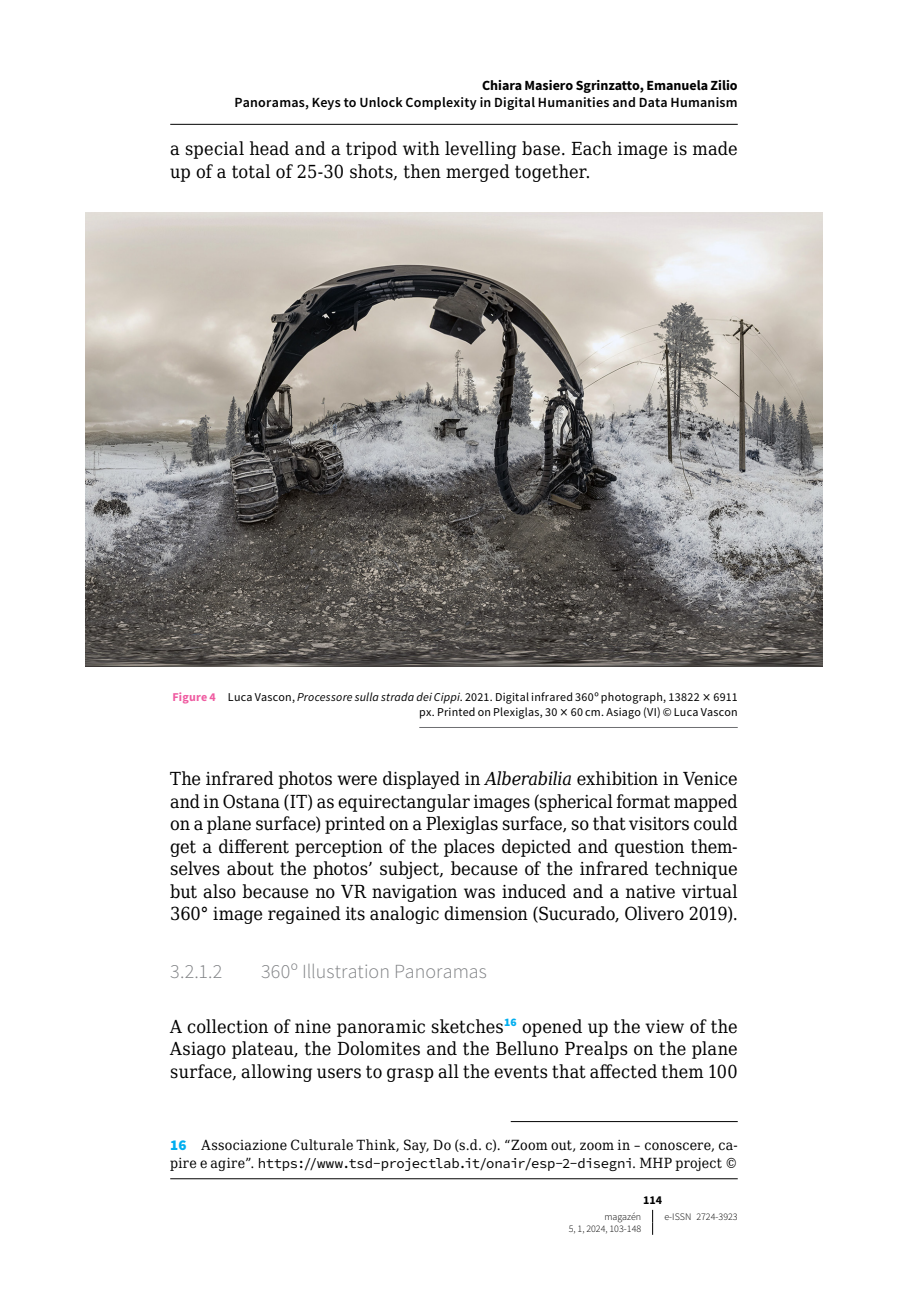
<style>
.page{position:relative;width:908px;height:1304px;background:#fff}
.page>*{position:absolute;margin:0;border:0;box-sizing:border-box;transform-origin:0 0}
.t1{font:300 20px "Source Sans Pro";color:#808285}
.t2{font:18px/22.4px "DejaVu Serif Condensed";letter-spacing:.01em;color:#000;text-align:justify}
.t3{font:14px "Source Code Pro";letter-spacing:-.025em;color:#000}
.t4{font:14px "DejaVu Serif Condensed";letter-spacing:.02em;color:#000}
.t5{font:600 14px "Source Sans Pro";letter-spacing:.015em;color:#000}
.t6{font:700 14px "Source Sans Pro";color:#000}
.t7{font:12px/15px "Source Sans Pro";letter-spacing:.02em;color:#000;text-align:right}
.t8{font:700 12px "Source Sans Pro";color:#000}
.t9{font:300 10px "Source Sans Pro";color:#000}
.s1{font-weight:700;color:#ef5ba1}
.s2{font-style:italic}
.s3{font-family:"DejaVu Serif Condensed"}
.s4{font-family:"Source Sans Pro";font-weight:900;font-size:15px;color:#00aeef}
</style>
<div class="page">
<svg style="left:652px;top:1210px;width:1px;height:25px"></svg>
<hr style="left:419px;top:727px;width:318px;height:1px;background:#6d6e71">
<img style="left:85px;top:212px;width:737px;height:454px">
<hr style="left:510px;top:1121px;width:227px;height:1px;background:#000">
<hr style="left:170px;top:124px;width:567px;height:1px;background:#000">
<hr style="left:170px;top:1178px;width:567px;height:1px;background:#000">
<p class="t6" style="left:482px;top:76px;width:257px">Chiara Masiero Sgrinzatto, Emanuela Zilio</p>
<p class="t5" style="left:234px;top:94px;width:504px">Panoramas, Keys to Unlock Complexity in Digital Humanities and Data Humanism</p>
<p class="t2" style="left:170px;top:137px;width:568px">a special head and a tripod with levelling base. Each image is made up of a total of 25‑30 shots, then merged together.</p>
<p class="t7" style="left:172px;top:689px;width:566px"><span class="s1">Figure 4</span> Luca Vascon, <span class="s2">Processore sulla strada dei Cippi</span>. 2021. Digital infrared 360º photograph, 13822 <span class="s3">×</span> 6911 px. Printed on Plexiglas, 30 <span class="s3">×</span> 60 cm. Asiago (VI) © Luca Vascon</p>
<p class="t2" style="left:170px;top:767px;width:569px">The infrared photos were displayed in <span class="s2">Alberabilia</span> exhibition in Venice and in Ostana (IT) as equirectangular images (spherical format mapped on a plane surface) printed on a Plexiglas surface, so that visitors could get a different perception of the places depicted and question them&shy;selves about the photos’ subject, because of the infrared technique but also because no VR navigation was induced and a native virtual 360° image regained its analogic dimension (Sucurado, Olivero 2019).</p>
<p class="t1" style="left:170px;top:959px;width:54px">3.2.1.2</p>
<p class="t1" style="left:261px;top:959px;width:227px">360º Illustration Panoramas</p>
<p class="t2" style="left:170px;top:1015px;width:568px">A collection of nine panoramic sketches<sup>16</sup> opened up the view of the Asiago plateau, the Dolomites and the Belluno Prealps on the plane surface, allowing users to grasp all the events that affected them 100</p>
<p class="t4" style="left:170px;top:1135px;width:568px"><span class="s4">16</span> Associazione Culturale Think, Say, Do (s.d. c). “Zoom out, zoom in – conoscere, ca-</p>
<p class="t3" style="left:170px;top:1153px;width:568px"><span class="s3">pire e agire”.</span> https://www.tsd-projectlab.it/onair/esp-2-disegni<span class="s3">. MHP project ©</span></p>
<p class="t8" style="left:642px;top:1192px;width:21px">114</p>
<p class="t9" style="left:604px;top:1210px;width:38px">magazén</p>
<p class="t9" style="left:664px;top:1210px;width:75px">e-ISSN 2724‑3923</p>
<p class="t9" style="left:568px;top:1223px;width:74px">5, 1, 2024, 103-148</p>
</div>
